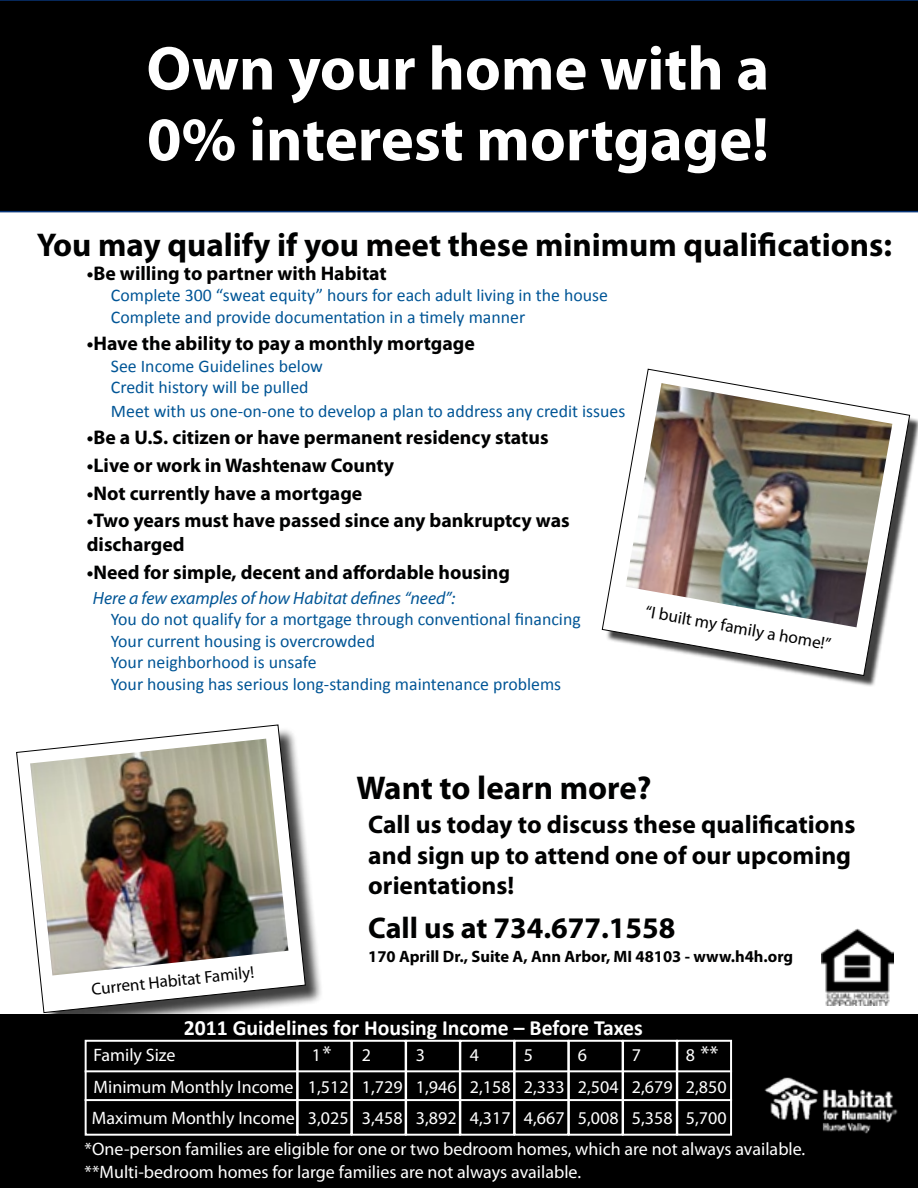
<style>
.page{position:relative;width:918px;height:1188px;background:#fff}
.page>*{position:absolute;margin:0;border:0;box-sizing:border-box;transform-origin:0 0}
.t1{font:700 62.25px/70.8px "Myriad Pro";color:#fff}
.t2{font:700 33px "Myriad Pro";color:#000101}
.t3{font:700 30px "Myriad Pro";color:#000101}
.t4{font:700 25.5px/30.6px "Myriad Pro";color:#000101}
.t5{font:700 21.75px/26.1px "Calibri";color:#fff}
.t6{font:21.75px "Myriad Pro";color:#fff}
.t7{font:700 19.8px/23.7px "Myriad Pro";color:#000101}
.t8{font:18px/31.5px "Myriad Pro";color:#fff}
.t9{font:17.85px/21.3px "Calibri";color:#005596}
.t10{font:17.25px "Myriad Pro";color:#000}
.t11{font:17.1px "Myriad Pro";color:#000}
.t12{font:700 16.5px "Myriad Pro";color:#000101}
.s1{font-family:"Myriad Pro";font-style:italic}
.s2{font-family:"Myriad Pro";font-weight:400}
</style>
<div class="page">
<div style="left:0;top:0;width:918px;height:212px;background:#000"></div>
<div style="left:605px;top:372px;width:313px;height:315px;background:#000;opacity:.75"></div>
<svg style="left:602px;top:369px;width:308px;height:307px"></svg>
<img style="left:626px;top:383px;width:266px;height:244px">
<div style="left:0;top:1015px;width:918px;height:173px;background:#000"></div>
<img style="left:821px;top:929px;width:73px;height:77px">
<div style="left:676px;top:1040px;width:56px;height:96px;border:2px solid #fff"></div>
<div style="left:297px;top:1040px;width:55px;height:96px;border:2px solid #fff"></div>
<div style="left:351px;top:1040px;width:56px;height:96px;border:2px solid #fff"></div>
<div style="left:405px;top:1040px;width:56px;height:96px;border:2px solid #fff"></div>
<div style="left:459px;top:1040px;width:56px;height:96px;border:2px solid #fff"></div>
<div style="left:514px;top:1040px;width:55px;height:96px;border:2px solid #fff"></div>
<div style="left:568px;top:1040px;width:56px;height:96px;border:2px solid #fff"></div>
<div style="left:622px;top:1040px;width:56px;height:96px;border:2px solid #fff"></div>
<div style="left:85px;top:1040px;width:213px;height:96px;border:2px solid #fff"></div>
<hr style="left:85px;top:1070px;width:647px;height:2px;background:#fff">
<hr style="left:85px;top:1099px;width:647px;height:2px;background:#fff">
<div style="left:19px;top:727px;width:304px;height:305px;background:#000;opacity:.75"></div>
<svg style="left:16px;top:725px;width:290px;height:288px"></svg>
<img style="left:30px;top:739px;width:258px;height:237px">
<img style="left:764px;top:1077px;width:134px;height:57px">
<p class="t1" style="left:146px;top:31px;width:624px">Own your home with a<br>0% interest mortgage!</p>
<p class="t2" style="left:37px;top:223px;width:857px">You may qualify if you meet these minimum qualifications:</p>
<p class="t7" style="left:87px;top:261px;width:301px">•Be willing to partner with Habitat</p>
<p class="t9" style="left:111px;top:285px;width:498px">Complete 300 “sweat equity” hours for each adult living in the house<br>Complete and provide documentation in a timely manner</p>
<p class="t7" style="left:87px;top:331px;width:390px">•Have the ability to pay a monthly mortgage</p>
<p class="t9" style="left:111px;top:355px;width:214px">See Income Guidelines below<br>Credit history will be pulled</p>
<p class="t9" style="left:111px;top:400px;width:516px">Meet with us one-on-one to develop a plan to address any credit issues</p>
<p class="t7" style="left:87px;top:425px;width:463px">•Be a U.S. citizen or have permanent residency status</p>
<p class="t7" style="left:87px;top:453px;width:309px">•Live or work in Washtenaw County</p>
<p class="t7" style="left:87px;top:481px;width:277px">•Not currently have a mortgage</p>
<p class="t7" style="left:87px;top:508px;width:484px">•Two years must have passed since any bankruptcy was discharged</p>
<p class="t7" style="left:87px;top:560px;width:425px">•Need for simple, decent and affordable housing</p>
<p class="t9" style="left:111px;top:588px;width:471px;text-indent:-18px"><span class="s1">Here a few examples of how Habitat defines “need”:<br></span>You do not qualify for a mortgage through conventional financing Your current housing is overcrowded<br>Your neighborhood is unsafe<br>Your housing has serious long-standing maintenance problems</p>
<p class="t10" style="left:647px;top:601px;width:190px;rotate:10deg">“I built my family a home!”</p>
<p class="t11" style="left:90px;top:978px;width:165px;rotate:-6deg">Current Habitat Family!</p>
<p class="t2" style="left:356px;top:766px;width:297px">Want to learn more?</p>
<p class="t4" style="left:368px;top:808px;width:489px">Call us today to discuss these qualifications and sign up to attend one of our upcoming orientations!</p>
<p class="t3" style="left:368px;top:908px;width:309px">Call us at 734.677.1558</p>
<p class="t12" style="left:368px;top:945px;width:426px">170 Aprill Dr., Suite A, Ann Arbor, MI 48103 - www.h4h.org</p>
<p class="t5" style="left:323px;top:1015px;width:322px;text-indent:-139px">2011 Guidelines for Housing Income – Before Taxes <span class="s2">*</span></p>
<p class="t6" style="left:701px;top:1040px;width:20px">**</p>
<p class="t8" style="left:93px;top:1039px;width:84px">Family Size</p>
<p class="t8" style="left:312px;top:1039px;width:11px">1</p>
<p class="t8" style="left:362px;top:1039px;width:11px">2</p>
<p class="t8" style="left:416px;top:1039px;width:11px">3</p>
<p class="t8" style="left:470px;top:1039px;width:11px">4</p>
<p class="t8" style="left:524px;top:1039px;width:11px">5</p>
<p class="t8" style="left:578px;top:1039px;width:11px">6</p>
<p class="t8" style="left:632px;top:1039px;width:11px">7</p>
<p class="t8" style="left:92px;top:1039px;width:636px;text-indent:594px">8<br>Minimum Monthly Income 1,512 1,729 1,946 2,158 2,333 2,504 2,679 2,850<br>Maximum Monthly Income 3,025 3,458 3,892 4,317 4,667 5,008 5,358 5,700</p>
<p class="t8" style="left:85px;top:1137px;width:722px;line-height:23.4px">*One-person families are eligible for one or two bedroom homes, which are not always available. **Multi-bedroom homes for large families are not always available.</p>
</div>
